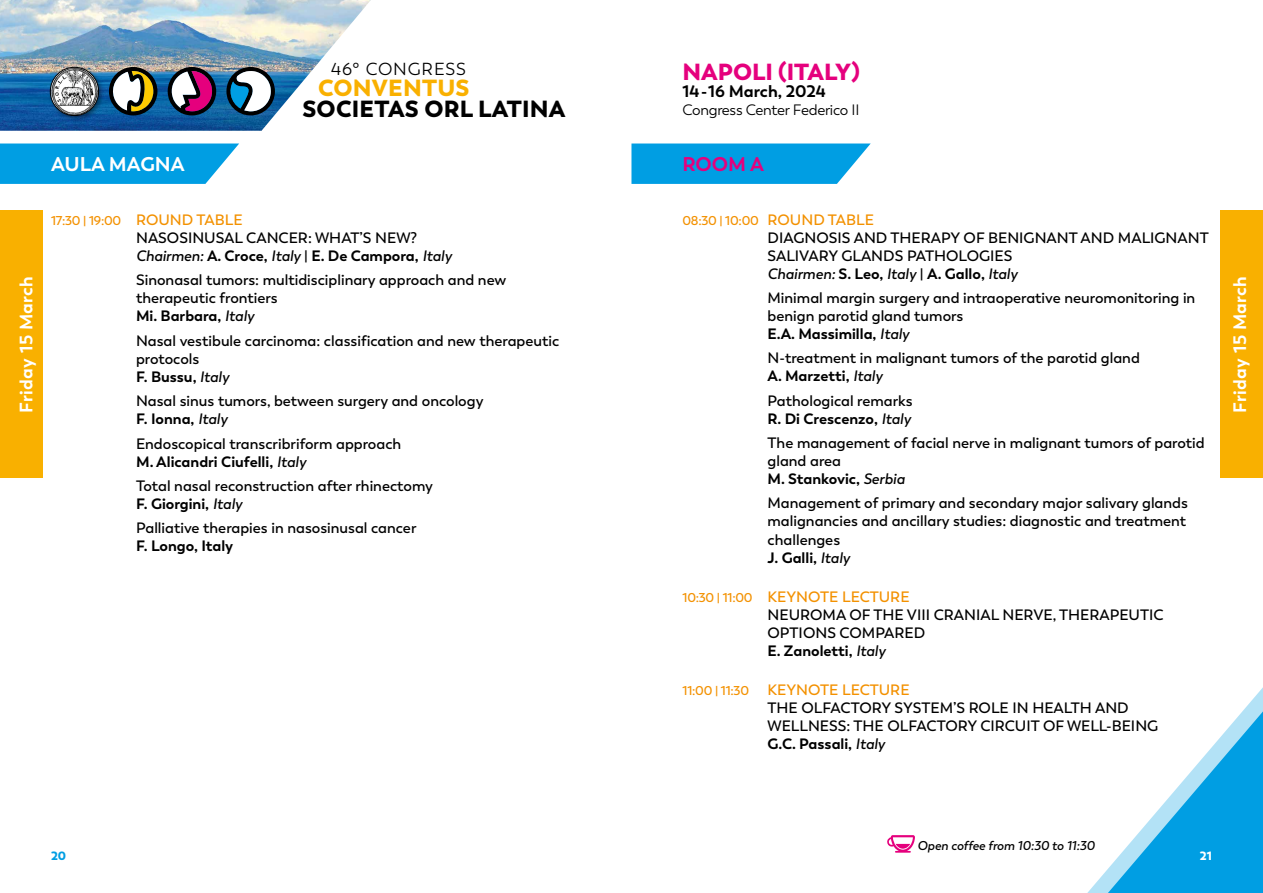
<style>
.page{position:relative;width:1263px;height:893px;background:#fff}
.page>*{position:absolute;margin:0;border:0;box-sizing:border-box;transform-origin:0 0}
.t1{font:900 23.25px "Trenda";letter-spacing:.01em;color:#000}
.t2{font:900 23.25px "Trenda";color:#e5007d}
.t3{font:900 23.25px "Trenda";letter-spacing:.01em;color:#f9b000}
.t4{font:700 19.8px "Trenda";color:#fff}
.t5{font:700 19.8px "Trenda";color:#e5007d}
.t6{font:700 18px "Trenda";letter-spacing:.02em;color:#fff}
.t7{font:17.4px "Trenda";letter-spacing:.05em;color:#000}
.t8{font:700 16.65px "Trenda";color:#000}
.t9{font:600 15px/18px "Trenda";color:#000}
.t10{font:15px "Trenda";letter-spacing:-.02em;color:#000}
.t11{font:700 15px "Trenda";color:#000}
.t12{font:600 12.75px "Trenda";letter-spacing:-.02em;color:#f39100}
.t13{font:italic 600 12.75px "Trenda";color:#000}
.t14{font:900 12px "Trenda";color:#009ee3}
.t15{font:900 12px "Trenda";color:#fff}
.s1{font-size:15px}
.s2{font-style:italic}
.s3{font-weight:700}
.s4{font-size:12.75px;color:#f39100}
.s5{color:#f39100}
</style>
<div class="page">
<svg style="left:1087px;top:326px;width:176px;height:567px"></svg>
<svg style="left:1108px;top:711px;width:155px;height:182px"></svg>
<svg style="left:631px;top:144px;width:240px;height:40px;background:#13a5e5"></svg>
<svg style="left:0;top:144px;width:239px;height:40px;background:#12a5e5"></svg>
<img style="left:0;top:0;width:371px;height:131px">
<div style="left:47px;top:65px;width:58px;height:57px;background:#000;opacity:.44"></div>
<img style="left:51px;top:68px;width:47px;height:47px">
<div style="left:50px;top:67px;width:49px;height:49px;border:1px solid #000;border-radius:50%"></div>
<svg style="left:109px;top:67px;width:49px;height:49px"></svg>
<svg style="left:168px;top:67px;width:49px;height:48px"></svg>
<svg style="left:226px;top:67px;width:49px;height:49px"></svg>
<div style="left:0;top:211px;width:42px;height:267px;background:#f9b000"></div>
<div style="left:1221px;top:211px;width:42px;height:267px;background:#f9b000"></div>
<svg style="left:887px;top:835px;width:28px;height:18px"></svg>
<p class="t7" style="left:331px;top:58px;width:136px">46° CONGRESS</p>
<h1 class="t3" style="left:318px;top:72px;width:153px">CONVENTUS</h1>
<h1 class="t1" style="left:302px;top:93px;width:265px">SOCIETAS ORL LATINA</h1>
<h1 class="t2" style="left:682px;top:57px;width:179px">NAPOLI (ITALY)</h1>
<p class="t8" style="left:682px;top:81px;width:145px">14-16 March, 2024</p>
<p class="t10" style="left:682px;top:101px;width:178px">Congress Center Federico II</p>
<h2 class="t4" style="left:51px;top:152px;width:135px">AULA MAGNA</h2>
<h2 class="t5" style="left:682px;top:152px;width:83px">ROOM A</h2>
<p class="t12" style="left:682px;top:212px;width:193px">08:30 | 10:00 <span class="s1">ROUND TABLE</span></p>
<p class="t9" style="left:767px;top:229px;width:443px">DIAGNOSIS AND THERAPY OF BENIGNANT AND MALIGNANT<br>SALIVARY GLANDS PATHOLOGIES<br><span class="s2">Chairmen:</span> <span class="s3">S. Leo,</span> <span class="s2">Italy</span> | <span class="s3">A. Gallo,</span> <span class="s2">Italy</span></p>
<p class="t9" style="left:767px;top:289px;width:429px">Minimal margin surgery and intraoperative neuromonitoring in benign parotid gland tumors<br><span class="s3">E.A. Massimilla,</span> <span class="s2">Italy</span></p>
<p class="t9" style="left:767px;top:349px;width:374px">N-treatment in malignant tumors of the parotid gland<br><span class="s3">A. Marzetti,</span> <span class="s2">Italy</span></p>
<p class="t9" style="left:767px;top:392px;width:147px">Pathological remarks<br><span class="s3">R. Di Crescenzo,</span> <span class="s2">Italy</span></p>
<p class="t9" style="left:767px;top:434px;width:439px">The management of facial nerve in malignant tumors of parotid gland area<br><span class="s3">M. Stankovic,</span> <span class="s2">Serbia</span></p>
<p class="t9" style="left:767px;top:494px;width:422px">Management of primary and secondary major salivary glands malignancies and ancillary studies: diagnostic and treatment challenges<br><span class="s3">J. Galli,</span> <span class="s2">Italy</span></p>
<p class="t9" style="left:767px;top:588px;width:397px;text-indent:-85px"><span class="s4">10:30 | 11:00</span> <span class="s5">KEYNOTE LECTURE<br></span>NEUROMA OF THE VIII CRANIAL NERVE, THERAPEUTIC<br>OPTIONS COMPARED<br><span class="s3">E. Zanoletti,</span> <span class="s2">Italy</span></p>
<p class="t9" style="left:767px;top:681px;width:392px;text-indent:-85px"><span class="s4">11:00 | 11:30</span> <span class="s5">KEYNOTE LECTURE<br></span>THE OLFACTORY SYSTEM’S ROLE IN HEALTH AND WELLNESS: THE OLFACTORY CIRCUIT OF WELL-BEING <span class="s3">G.C. Passali,</span> <span class="s2">Italy</span></p>
<p class="t12" style="left:51px;top:213px;width:193px">17:30 | 19:00 <span class="s1">ROUND TABLE</span></p>
<p class="t9" style="left:136px;top:229px;width:317px">NASOSINUSAL CANCER: WHAT’S NEW?<br><span class="s2">Chairmen:</span> <span class="s3">A. Croce,</span> <span class="s2">Italy</span> | <span class="s3">E. De Campora,</span> <span class="s2">Italy</span></p>
<p class="t9" style="left:136px;top:271px;width:372px">Sinonasal tumors: multidisciplinary approach and new therapeutic frontiers<br><span class="s3">Mi. Barbara,</span> <span class="s2">Italy</span></p>
<p class="t9" style="left:136px;top:332px;width:425px">Nasal vestibule carcinoma: classification and new therapeutic protocols<br><span class="s3">F. Bussu,</span> <span class="s2">Italy</span></p>
<p class="t9" style="left:136px;top:392px;width:349px">Nasal sinus tumors, between surgery and oncology<br><span class="s3">F. Ionna,</span> <span class="s2">Italy</span></p>
<p class="t9" style="left:136px;top:434px;width:267px">Endoscopical transcribriform approach<br><span class="s3">M. Alicandri Ciufelli,</span> <span class="s2">Italy</span></p>
<p class="t9" style="left:136px;top:477px;width:298px">Total nasal reconstruction after rhinectomy<br><span class="s3">F. Giorgini,</span> <span class="s2">Italy</span></p>
<p class="t9" style="left:136px;top:519px;width:282px">Palliative therapies in nasosinusal cancer</p>
<p class="t11" style="left:136px;top:537px;width:99px">F. Longo, Italy</p>
<p class="t6" style="left:15px;top:413px;width:138px;rotate:-90deg">Friday 15 March</p>
<p class="t6" style="left:1229px;top:413px;width:138px;rotate:-90deg">Friday 15 March</p>
<p class="t13" style="left:917px;top:838px;width:179px">Open coffee from 10:30 to 11:30</p>
<p class="t14" style="left:51px;top:848px;width:17px">20</p>
<p class="t15" style="left:1200px;top:848px;width:14px">21</p>
</div>
